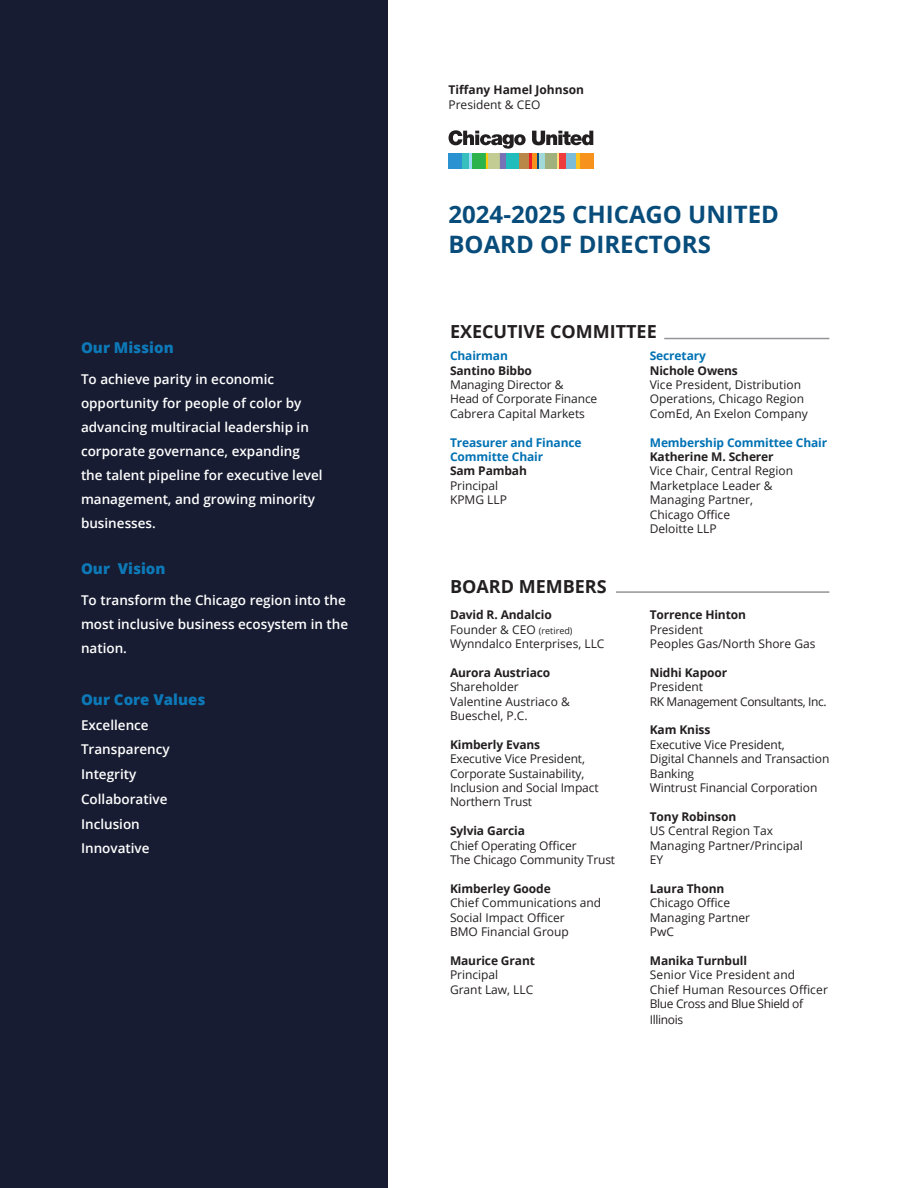
<style>
.page{position:relative;width:918px;height:1188px;background:#fff}
.page>*{position:absolute;margin:0;border:0;box-sizing:border-box;transform-origin:0 0}
.t1{font:700 24px/30px "Open Sans";color:#074c7a}
.t2{font:700 18px "Open Sans";color:#231f20}
.t3{font:800 15px "Open Sans";color:#0072b4}
.t4{font:600 13.5px/24px "Open Sans";color:#fff}
.t5{font:12px/14.4px "Open Sans";color:#231f20}
.t6{font:700 12px/14.4px "Open Sans";letter-spacing:-.01em;color:#231f20}
.t7{font:700 12px/14.4px "Open Sans";letter-spacing:-.01em;color:#0072b4}
.t8{font:12px/16.2px "Open Sans";letter-spacing:-.03em;color:#231f20}
.s1{font-weight:700}
.s2{color:#231f20}
.s3{font-size:9px}
.s4{color:#0072b4}
</style>
<div class="page">
<svg style="left:532px;top:131px;width:61px;height:14px"></svg>
<svg style="left:566px;top:154px;width:10px;height:15px"></svg>
<div style="left:576px;top:154px;width:7px;height:15px;background:#fec221"></div>
<div style="left:580px;top:154px;width:13px;height:15px;background:#f7931d"></div>
<svg style="left:449px;top:130px;width:77px;height:39px"></svg>
<div style="left:506px;top:154px;width:16px;height:15px;background:#21bdbd"></div>
<div style="left:519px;top:154px;width:10px;height:15px;background:#b98747"></div>
<hr style="left:529px;top:154px;width:4px;height:15px;background:#ee1d23">
<div style="left:532px;top:154px;width:6px;height:15px;background:#f7931d"></div>
<svg style="left:537px;top:154px;width:2px;height:15px"></svg>
<div style="left:539px;top:154px;width:7px;height:15px;background:#a2dadb"></div>
<div style="left:546px;top:154px;width:12px;height:15px;background:#a1b17e"></div>
<hr style="left:557px;top:154px;width:3px;height:15px;background:#ffe07f">
<div style="left:560px;top:154px;width:6px;height:15px;background:#ee3d3c"></div>
<hr style="left:468px;top:154px;width:3px;height:15px;background:#9cdcf8">
<div style="left:462px;top:154px;width:7px;height:15px;background:#36bfbd"></div>
<hr style="left:616px;top:591px;width:213px;height:2px;background:#939598">
<hr style="left:664px;top:338px;width:165px;height:1px;background:#939598">
<div style="left:0;top:0;width:388px;height:1188px;background:#171c32"></div>
<p class="t3" style="left:81px;top:336px;width:94px">Our Mission</p>
<p class="t4" style="left:81px;top:366px;width:243px">To achieve parity in economic opportunity for people of color by advancing multiracial leadership in corporate governance, expanding the talent pipeline for executive level management, and growing minority businesses.</p>
<p class="t3" style="left:81px;top:557px;width:86px">Our Vision</p>
<p class="t4" style="left:81px;top:587px;width:269px">To transform the Chicago region into the most inclusive business ecosystem in the nation.</p>
<p class="t3" style="left:81px;top:688px;width:126px">Our Core Values</p>
<p class="t4" style="left:81px;top:712px;width:90px;line-height:24.8px">Excellence<br>Transparency<br>Integrity<br>Collaborative<br>Inclusion<br>Innovative</p>
<p class="t6" style="left:449px;top:82px;width:137px">Tiffany Hamel Johnson</p>
<p class="t5" style="left:449px;top:97px;width:93px">President &amp; CEO</p>
<h1 class="t1" style="left:449px;top:199px;width:332px">2024-2025 CHICAGO UNITED<br>BOARD OF DIRECTORS</h1>
<p class="t2" style="left:450px;top:319px;width:208px">EXECUTIVE COMMITTEE</p>
<p class="t7" style="left:450px;top:348px;width:59px">Chairman</p>
<p class="t5" style="left:450px;top:363px;width:149px"><span class="s1">Santino Bibbo<br></span>Managing Director &amp;<br>Head of Corporate Finance</p>
<p class="t5" style="left:450px;top:406px;width:137px">Cabrera Capital Markets</p>
<p class="t7" style="left:450px;top:435px;width:133px">Treasurer and Finance<br>Committe Chair<br><span class="s2">Sam Pambah</span></p>
<p class="t5" style="left:450px;top:478px;width:50px">Principal</p>
<p class="t5" style="left:450px;top:492px;width:58px">KPMG LLP</p>
<p class="t2" style="left:450px;top:574px;width:158px">BOARD MEMBERS</p>
<p class="t6" style="left:450px;top:607px;width:103px">David R. Andalcio</p>
<p class="t5" style="left:450px;top:622px;width:124px">Founder &amp; CEO <span class="s3">(retired)</span></p>
<p class="t5" style="left:450px;top:636px;width:156px">Wynndalco Enterprises, LLC</p>
<p class="t6" style="left:450px;top:665px;width:102px">Aurora Austriaco</p>
<p class="t5" style="left:450px;top:679px;width:70px">Shareholder</p>
<p class="t5" style="left:450px;top:694px;width:121px">Valentine Austriaco &amp;<br>Bueschel, P.C.</p>
<p class="t5" style="left:450px;top:737px;width:150px"><span class="s1">Kimberly Evans<br></span>Executive Vice President,<br>Corporate Sustainability,<br>Inclusion and Social Impact</p>
<p class="t5" style="left:450px;top:794px;width:84px">Northern Trust</p>
<p class="t6" style="left:450px;top:823px;width:76px">Sylvia Garcia</p>
<p class="t5" style="left:450px;top:838px;width:128px">Chief Operating Officer</p>
<p class="t5" style="left:450px;top:852px;width:167px">The Chicago Community Trust</p>
<p class="t6" style="left:450px;top:881px;width:102px">Kimberley Goode</p>
<p class="t5" style="left:450px;top:895px;width:153px">Chief Communications and<br>Social Impact Officer</p>
<p class="t5" style="left:450px;top:924px;width:120px">BMO Financial Group</p>
<p class="t6" style="left:450px;top:953px;width:86px">Maurice Grant</p>
<p class="t5" style="left:450px;top:967px;width:50px">Principal</p>
<p class="t5" style="left:450px;top:982px;width:85px">Grant Law, LLC</p>
<p class="t6" style="left:650px;top:348px;width:90px"><span class="s4">Secretary<br></span>Nichole Owens</p>
<p class="t5" style="left:650px;top:377px;width:156px">Vice President, Distribution<br>Operations, Chicago Region</p>
<p class="t5" style="left:650px;top:406px;width:160px">ComEd, An Exelon Company</p>
<p class="t7" style="left:650px;top:435px;width:179px">Membership Committee Chair</p>
<p class="t6" style="left:650px;top:449px;width:125px">Katherine M. Scherer</p>
<p class="t5" style="left:650px;top:463px;width:145px">Vice Chair, Central Region<br>Marketplace Leader &amp;<br>Managing Partner,<br>Chicago Office</p>
<p class="t5" style="left:650px;top:521px;width:68px">Deloitte LLP</p>
<p class="t6" style="left:650px;top:607px;width:98px">Torrence Hinton</p>
<p class="t5" style="left:650px;top:622px;width:55px">President</p>
<p class="t5" style="left:650px;top:636px;width:167px">Peoples Gas/North Shore Gas</p>
<p class="t6" style="left:650px;top:665px;width:79px">Nidhi Kapoor</p>
<p class="t5" style="left:650px;top:679px;width:55px">President</p>
<p class="t8" style="left:650px;top:693px;width:178px">RK Management Consultants, Inc.</p>
<p class="t6" style="left:650px;top:722px;width:62px">Kam Kniss</p>
<p class="t5" style="left:650px;top:737px;width:137px">Executive Vice President,</p>
<p class="t5" style="left:650px;top:751px;width:181px">Digital Channels and Transaction<br>Banking</p>
<p class="t5" style="left:650px;top:780px;width:169px">Wintrust Financial Corporation</p>
<p class="t6" style="left:650px;top:809px;width:88px">Tony Robinson</p>
<p class="t5" style="left:650px;top:823px;width:125px">US Central Region Tax</p>
<p class="t5" style="left:650px;top:838px;width:154px">Managing Partner/Principal</p>
<p class="t5" style="left:650px;top:852px;width:15px">EY</p>
<p class="t6" style="left:650px;top:881px;width:76px">Laura Thonn</p>
<p class="t5" style="left:650px;top:895px;width:102px">Chicago Office<br>Managing Partner</p>
<p class="t5" style="left:650px;top:924px;width:26px">PwC</p>
<p class="t6" style="left:650px;top:953px;width:99px">Manika Turnbull</p>
<p class="t5" style="left:650px;top:967px;width:180px">Senior Vice President and<br>Chief Human Resources Officer</p>
<p class="t8" style="left:650px;top:995px;width:155px">Blue Cross and Blue Shield of<br>Illinois</p>
</div>
